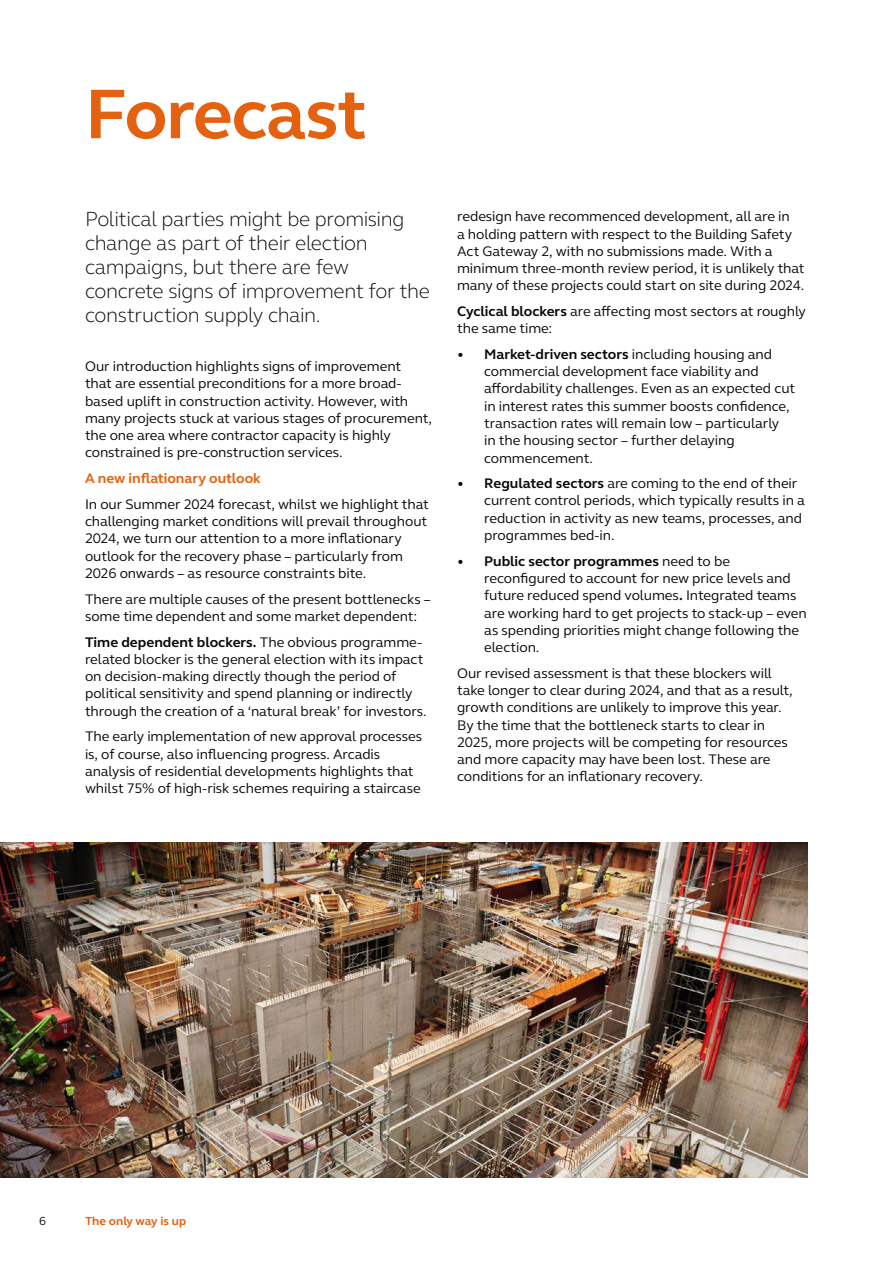
<style>
.page{position:relative;width:893px;height:1263px;background:#fff}
.page>*{position:absolute;margin:0;border:0;box-sizing:border-box;transform-origin:0 0}
.Large_Headline___48_52{font:700 72px "FS Elliot Pro";letter-spacing:-.02em;color:#e4610f}
.Intro___14_16{font:300 21px/24px "FS Elliot Pro";letter-spacing:-.02em;color:#0c0808}
.Body_Copy___9_5_11_5{font:14.25px/17.2px "FS Elliot Pro";letter-spacing:-.005em;color:#0c0808}
.Body_Head_9_5_11_5{font:700 14.25px "FS Elliot Pro";color:#e4610f}
.SECETION_START_intro_heading{font:700 12px "FS Elliot Pro";color:#e4610f}
.t1{font:12px "FS Elliot Pro";color:#0c0808}
.s1{font-weight:700}
</style>
<div class="page">
<img style="left:0;top:842px;width:808px;height:336px">
<p class="Large_Headline___48_52" style="left:85px;top:66px;width:283px">Forecast</p>
<p class="Intro___14_16" style="left:85px;top:206px;width:347px">Political parties might be promising change as part of their election campaigns, but there are few concrete signs of improvement for the construction supply chain.</p>
<p class="Body_Copy___9_5_11_5" style="left:85px;top:357px;width:348px">Our introduction highlights signs of improvement<br>that are essential preconditions for a more broad&shy;based uplift in construction activity. However, with many projects stuck at various stages of procurement, the one area where contractor capacity is highly constrained is pre-construction services.</p>
<p class="Body_Head_9_5_11_5" style="left:85px;top:469px;width:177px">A new inflationary outlook</p>
<p class="Body_Copy___9_5_11_5" style="left:85px;top:495px;width:345px">In our Summer 2024 forecast, whilst we highlight that challenging market conditions will prevail throughout 2024, we turn our attention to a more inflationary outlook for the recovery phase – particularly from 2026 onwards – as resource constraints bite.</p>
<p class="Body_Copy___9_5_11_5" style="left:85px;top:590px;width:347px">There are multiple causes of the present bottlenecks – some time dependent and some market dependent:</p>
<p class="Body_Copy___9_5_11_5" style="left:85px;top:633px;width:343px"><span class="s1">Time dependent blockers.</span> The obvious programme&shy;related blocker is the general election with its impact on decision-making directly though the period of political sensitivity and spend planning or indirectly through the creation of a ‘natural break’ for investors.</p>
<p class="Body_Copy___9_5_11_5" style="left:85px;top:728px;width:339px">The early implementation of new approval processes is, of course, also influencing progress. Arcadis analysis of residential developments highlights that whilst 75% of high-risk schemes requiring a staircase</p>
<p class="Body_Copy___9_5_11_5" style="left:457px;top:207px;width:349px">redesign have recommenced development, all are in<br>a holding pattern with respect to the Building Safety Act Gateway 2, with no submissions made. With a minimum three-month review period, it is unlikely that many of these projects could start on site during 2024.</p>
<p class="Body_Copy___9_5_11_5" style="left:457px;top:302px;width:350px"><span class="s1">Cyclical blockers</span> are affecting most sectors at roughly the same time:</p>
<p class="Body_Copy___9_5_11_5" style="left:484px;top:345px;width:313px;text-indent:-27px"><span class="s1">• Market-driven sectors</span> including housing and commercial development face viability and affordability challenges. Even as an expected cut in interest rates this summer boosts confidence, transaction rates will remain low – particularly<br>in the housing sector – further delaying commencement.</p>
<p class="Body_Copy___9_5_11_5" style="left:484px;top:474px;width:322px;text-indent:-27px"><span class="s1">• Regulated sectors</span> are coming to the end of their current control periods, which typically results in a reduction in activity as new teams, processes, and programmes bed-in.</p>
<p class="Body_Copy___9_5_11_5" style="left:484px;top:552px;width:324px;text-indent:-27px"><span class="s1">• Public sector programmes</span> need to be reconfigured to account for new price levels and future reduced spend volumes<span class="s1">.</span> Integrated teams are working hard to get projects to stack-up – even as spending priorities might change following the election.</p>
<p class="Body_Copy___9_5_11_5" style="left:457px;top:664px;width:337px">Our revised assessment is that these blockers will take longer to clear during 2024, and that as a result, growth conditions are unlikely to improve this year.<br>By the time that the bottleneck starts to clear in 2025, more projects will be competing for resources and more capacity may have been lost. These are conditions for an inflationary recovery.</p>
<p class="t1" style="left:39px;top:1213px;width:8px">6</p>
<p class="SECETION_START_intro_heading" style="left:85px;top:1213px;width:103px">The only way is up</p>
</div>
